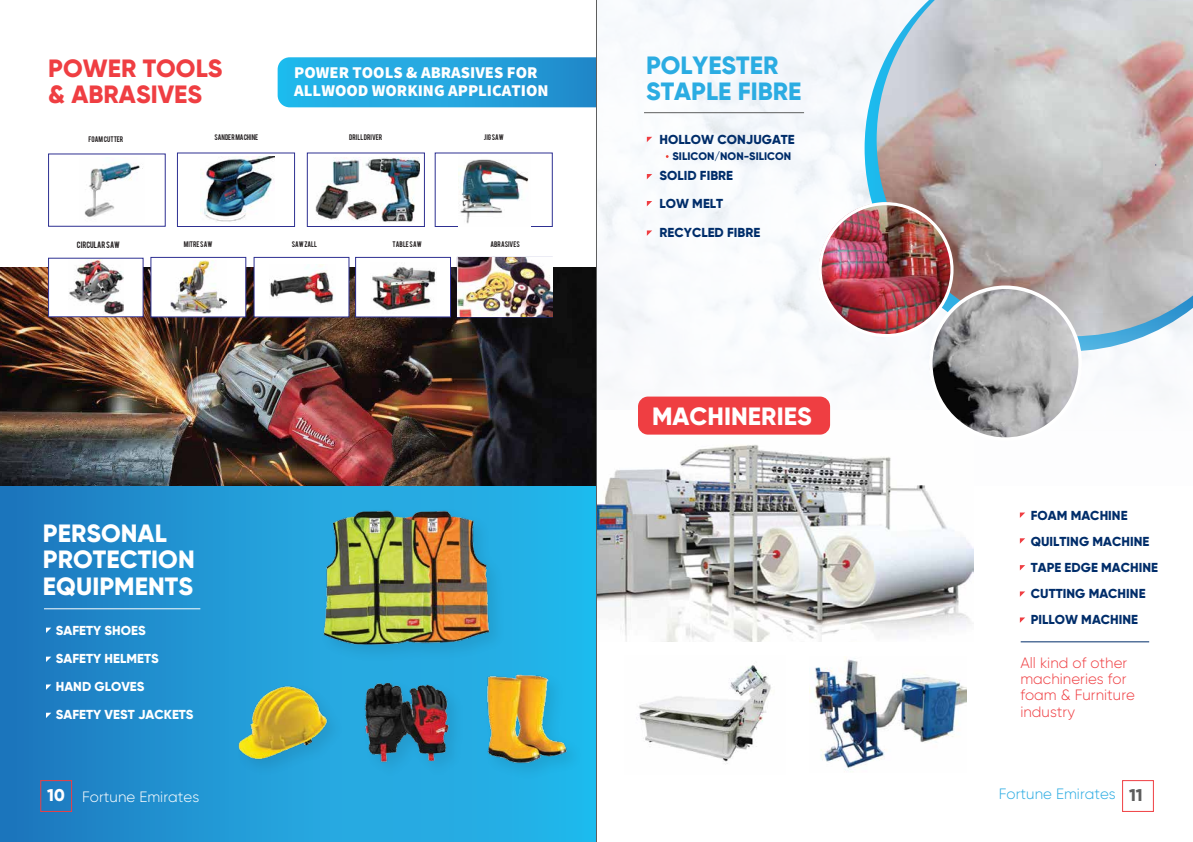
<style>
.page{position:relative;width:1193px;height:842px;background:#fff}
.page>*{position:absolute;margin:0;border:0;box-sizing:border-box;transform-origin:0 0}
.t1{font:800 25px/26.3px "Gilroy";color:#fff}
.t2{font:800 25px/26.3px "Gilroy";color:#2bace2}
.t3{font:800 25px/26.3px "Gilroy";color:#ef3e42}
.t4{font:900 16.5px/18.2px "Source Sans Pro";color:#fff}
.t5{font:300 15px/16.3px "Gilroy";color:#ef3e42}
.t6{font:300 15px "Gilroy";color:#2aabe2}
.t7{font:300 15px "Gilroy";color:#fff}
.t8{font:800 13px/26px "Gilroy";color:#002d6a}
.t9{font:800 13px/28px "Gilroy";color:#fff}
.t10{font:800 11px "Gilroy";color:#002d6a}
.t11{font:7.3px "Bebas";color:#231f20}
.t12{font:6.4px "Bebas";color:#231f20}
.s1{font-weight:800;font-size:17px}
.s2{font-weight:800;font-size:17px;color:#5e5e5e}
</style>
<div class="page">
<svg style="left:864px;top:0;width:12px;height:205px"></svg>
<img style="left:876px;top:0;width:316px;height:270px">
<img style="left:639px;top:665px;width:132px;height:100px">
<img style="left:809px;top:656px;width:156px;height:114px">
<svg style="left:597px;top:270px;width:595px;height:155px"></svg>
<img style="left:818px;top:202px;width:134px;height:134px;border-radius:67px">
<div style="left:818px;top:202px;width:135px;height:135px;border:3px solid #fff;border-radius:50%"></div>
<hr style="left:1020px;top:641px;width:128px;height:1px;background:#002d6a">
<hr style="left:644px;top:112px;width:160px;height:1px;background:#5d5e5e">
<img style="left:597px;top:410px;width:376px;height:231px">
<div style="left:638px;top:396px;width:192px;height:38px;background:#ef3e42;border-radius:10px"></div>
<div style="left:1121px;top:780px;width:32px;height:31px;border:1px solid #ef3e42"></div>
<svg style="left:646px;top:137px;width:6px;height:5px"></svg>
<svg style="left:646px;top:174px;width:6px;height:5px"></svg>
<svg style="left:646px;top:201px;width:6px;height:5px"></svg>
<svg style="left:646px;top:230px;width:6px;height:6px"></svg>
<svg style="left:1019px;top:512px;width:6px;height:5px"></svg>
<svg style="left:1019px;top:538px;width:6px;height:5px"></svg>
<svg style="left:1019px;top:565px;width:6px;height:5px"></svg>
<svg style="left:1019px;top:591px;width:6px;height:5px"></svg>
<svg style="left:1019px;top:617px;width:6px;height:5px"></svg>
<img style="left:929px;top:287px;width:152px;height:152px;border-radius:76px">
<div style="left:928px;top:285px;width:153px;height:156px;border:4px solid #fff;border-radius:50%"></div>
<div style="left:0;top:485px;width:595px;height:356px;background:linear-gradient(to right,#207dc1,#26bef0)"></div>
<img style="left:0;top:267px;width:595px;height:218px">
<img style="left:315px;top:157px;width:104px;height:66px">
<svg style="left:277px;top:57px;width:319px;height:50px;background:#26a5dd"></svg>
<img style="left:84px;top:162px;width:59px;height:55px">
<img style="left:200px;top:157px;width:75px;height:65px">
<img style="left:459px;top:159px;width:70px;height:65px">
<div style="left:254px;top:257px;width:95px;height:60px;background:#fff"></div>
<div style="left:49px;top:258px;width:94px;height:58px;background:#fff"></div>
<div style="left:48px;top:258px;width:95px;height:59px;border:1px solid #2e3092"></div>
<div style="left:151px;top:257px;width:95px;height:60px;background:#fff;border:1px solid #2e3092"></div>
<div style="left:254px;top:257px;width:95px;height:60px;border:1px solid #2e3092"></div>
<div style="left:355px;top:257px;width:95px;height:60px;background:#fff"></div>
<div style="left:355px;top:257px;width:95px;height:60px;border:1px solid #2e3092"></div>
<img style="left:69px;top:260px;width:54px;height:54px">
<img style="left:170px;top:260px;width:57px;height:54px">
<img style="left:270px;top:264px;width:64px;height:40px">
<img style="left:372px;top:267px;width:64px;height:44px">
<img style="left:457px;top:257px;width:95px;height:59px">
<div style="left:40px;top:780px;width:32px;height:31px;border:1px solid #ef3e42"></div>
<hr style="left:44px;top:608px;width:156px;height:1px;background:#fff">
<svg style="left:46px;top:627px;width:5px;height:5px"></svg>
<svg style="left:46px;top:656px;width:5px;height:5px"></svg>
<svg style="left:46px;top:684px;width:5px;height:5px"></svg>
<svg style="left:46px;top:712px;width:5px;height:5px"></svg>
<img style="left:207px;top:485px;width:385px;height:308px">
<img style="left:216px;top:494px;width:353px;height:276px">
<hr style="left:596px;top:0;width:1px;height:841px;background:#5d5e5e">
<h1 class="t3" style="left:48px;top:55px;width:176px">POWER TOOLS &amp; ABRASIVES</h1>
<p class="t4" style="left:294px;top:64px;width:256px">POWER TOOLS &amp; ABRASIVES FOR<br>ALLWOOD WORKING APPLICATION</p>
<p class="t12" style="left:89px;top:134px;width:36px">FOAM CUTTER</p>
<p class="t12" style="left:214px;top:133px;width:45px">SANDER MACHINE</p>
<p class="t12" style="left:349px;top:133px;width:35px">DRILL DRIVER</p>
<p class="t12" style="left:484px;top:133px;width:21px">JIG SAW</p>
<p class="t11" style="left:77px;top:239px;width:44px">CIRCULAR SAW</p>
<p class="t12" style="left:184px;top:240px;width:30px">MITRE SAW</p>
<p class="t12" style="left:292px;top:240px;width:27px">SAW ZALL</p>
<p class="t12" style="left:392px;top:240px;width:31px">TABLE SAW</p>
<p class="t12" style="left:490px;top:240px;width:31px">ABRASIVES</p>
<h1 class="t1" style="left:43px;top:519px;width:153px">PERSONAL<br>PROTECTION<br>EQUIPMENTS</h1>
<p class="t9" style="left:56px;top:616px;width:139px">SAFETY SHOES<br>SAFETY HELMETS<br>HAND GLOVES<br>SAFETY VEST JACKETS</p>
<p class="t7" style="left:47px;top:787px;width:153px"><span class="s1">10</span> Fortune Emirates</p>
<h1 class="t2" style="left:646px;top:52px;width:157px">POLYESTER<br>STAPLE FIBRE</h1>
<p class="t8" style="left:659px;top:126px;width:137px">HOLLOW CONJUGATE</p>
<p class="t8" style="left:659px;top:162px;width:75px;line-height:27.2px">SOLID FIBRE<br>LOW MELT</p>
<p class="t8" style="left:659px;top:219px;width:102px">RECYCLED FIBRE</p>
<p class="t10" style="left:672px;top:149px;width:120px">SILICON/NON-SILICON</p>
<h1 class="t1" style="left:652px;top:402px;width:161px">MACHINERIES</h1>
<p class="t8" style="left:1030px;top:502px;width:129px">FOAM MACHINE<br>QUILTING MACHINE<br>TAPE EDGE MACHINE<br>CUTTING MACHINE<br>PILLOW MACHINE</p>
<p class="t5" style="left:1020px;top:654px;width:116px">All kind of other machineries for foam &amp; Furniture industry</p>
<p class="t6" style="left:998px;top:784px;width:145px">Fortune Emirates <span class="s2">11</span></p>
</div>
